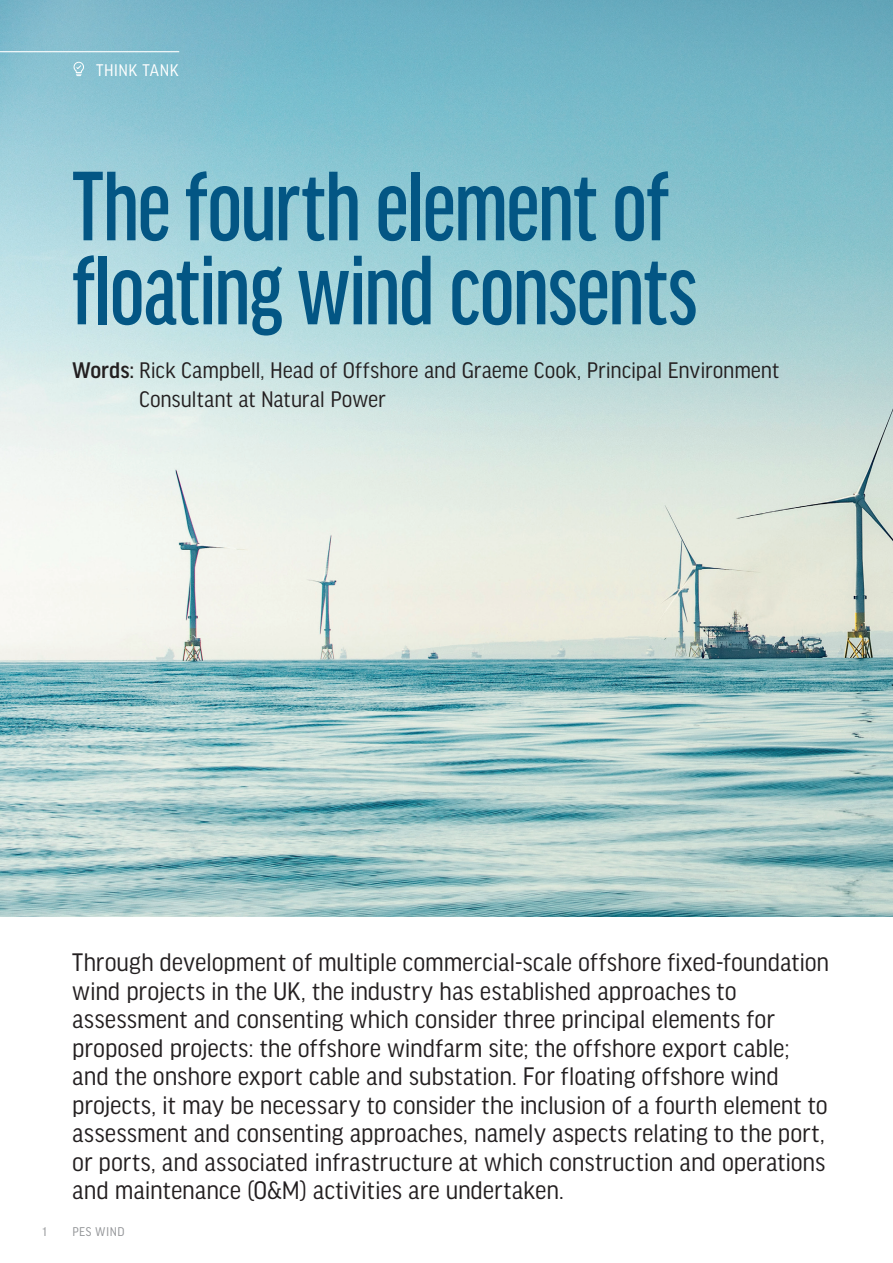
<style>
.page{position:relative;width:893px;height:1263px;background:#fff}
.page>*{position:absolute;margin:0;border:0;box-sizing:border-box;transform-origin:0 0}
.Heading_40pt_2015{font:500 extra-condensed 105px/84px "Good Headline Pro";letter-spacing:-.015em;color:#035684}
.Body_Copy_2015{font:27px/28.5px "Good Headline Pro Narr";letter-spacing:-.005em;color:#231f20}
.Body_Copy_2015-2{font:24px/28.5px "Good Headline Pro Narr";color:#231f20}
.Page_head_2015{font:18px "Good Headline Pro Narr";letter-spacing:.02em;color:#fff}
.t1{font:13.5px "Good Headline Pro Narr";letter-spacing:.035em;color:#939598}
.s1{font-weight:500}
</style>
<div class="page">
<img style="left:0;top:0;width:893px;height:916px">
<hr style="left:0;top:51px;width:179px;height:1px;background:#fff">
<svg style="left:73px;top:61px;width:11px;height:15px"></svg>
<p class="Page_head_2015" style="left:96px;top:61px;width:84px">THINK TANK</p>
<p class="Heading_40pt_2015" style="left:72px;top:165px;width:627px">The fourth element of floating wind consents</p>
<p class="Body_Copy_2015-2" style="left:139px;top:357px;width:642px;text-indent:-67px"><span class="s1">Words:</span> Rick Campbell, Head of Offshore and Graeme Cook, Principal Environment<br>Consultant at Natural Power</p>
<p class="Body_Copy_2015" style="left:72px;top:948px;width:758px">Through development of multiple commercial-scale offshore fixed-foundation wind projects in the UK, the industry has established approaches to assessment and consenting which consider three principal elements for proposed projects: the offshore windfarm site; the offshore export cable; and the onshore export cable and substation. For floating offshore wind projects, it may be necessary to consider the inclusion of a fourth element to assessment and consenting approaches, namely aspects relating to the port, or ports, and associated infrastructure at which construction and operations and maintenance (O&amp;M) activities are undertaken.</p>
<p class="t1" style="left:43px;top:1225px;width:6px">1</p>
<p class="t1" style="left:72px;top:1225px;width:54px">PES WIND</p>
</div>
